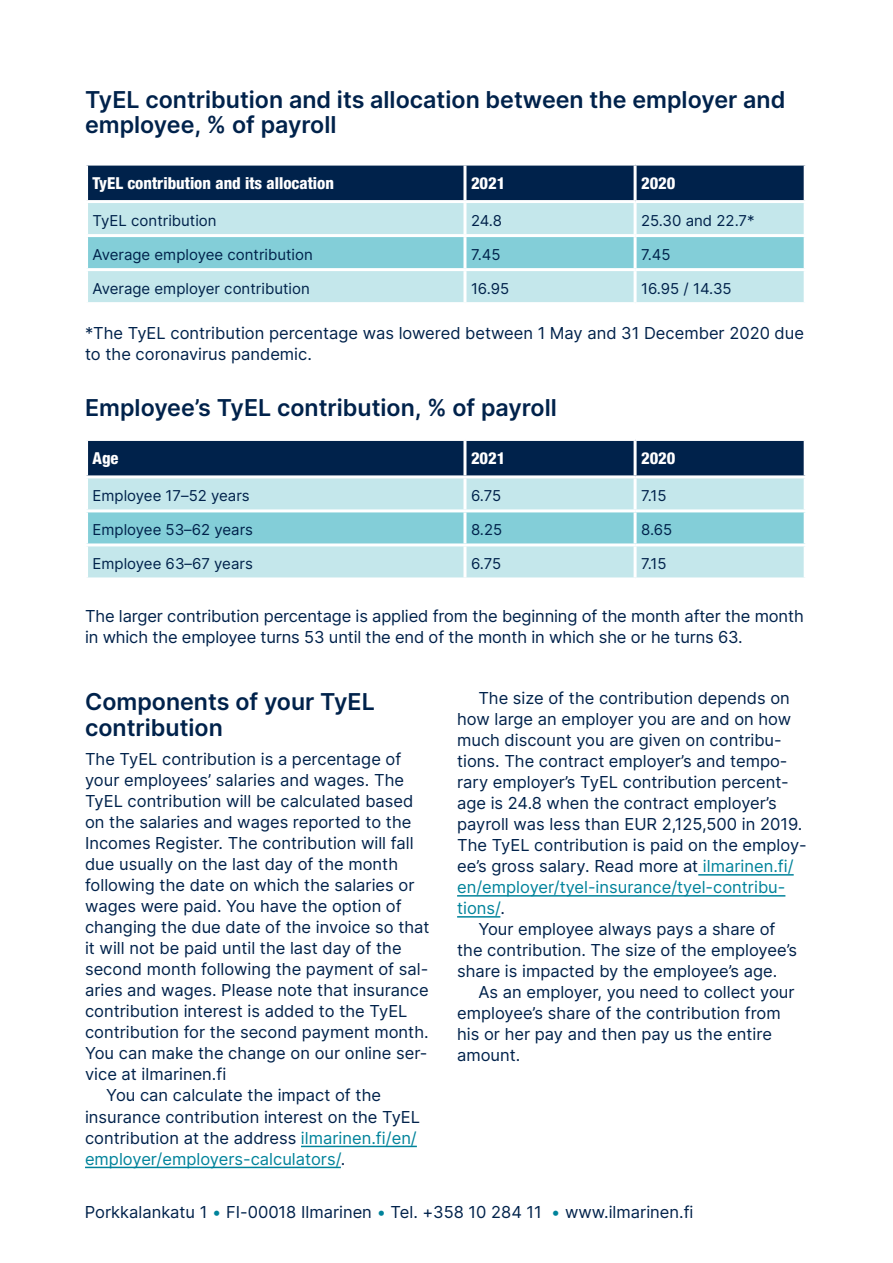
<style>
.page{position:relative;width:893px;height:1263px;background:#fff}
.page>*{position:absolute;margin:0;border:0;box-sizing:border-box;transform-origin:0 0}
.Väliotsikko_H2{font:600 23.25px/25.5px "Inter";color:#00224b}
.Leipis{font:16.5px/21px "Inter";color:#00224b}
.Leipis_sis{font:16.5px/21px "Inter";color:#00224b}
.Taulukon_otsikko{font:800 condensed 16.5px "Helvetica Neue LT Std";color:#fff}
.taulukko_leipis{font:15px "Inter";color:#00224b}
.s1{color:#00839b}
</style>
<div class="page">
<svg style="left:88px;top:203px;width:716px;height:99px;background:#aedee4"></svg>
<div style="left:88px;top:166px;width:716px;height:34px;background:#00224b"></div>
<div style="left:88px;top:441px;width:716px;height:34px;background:#00224b"></div>
<div style="left:88px;top:478px;width:716px;height:99px;background:#c4e7eb"></div>
<div style="left:88px;top:512px;width:716px;height:31px;background:#83ced8"></div>
<hr style="left:463px;top:441px;width:3px;height:34px;background:#fff">
<hr style="left:634px;top:441px;width:3px;height:34px;background:#fff">
<hr style="left:463px;top:478px;width:3px;height:31px;background:#fff">
<hr style="left:634px;top:478px;width:3px;height:31px;background:#fff">
<hr style="left:463px;top:512px;width:3px;height:31px;background:#fff">
<hr style="left:634px;top:512px;width:3px;height:31px;background:#fff">
<hr style="left:463px;top:546px;width:3px;height:31px;background:#fff">
<hr style="left:634px;top:546px;width:3px;height:31px;background:#fff">
<hr style="left:85px;top:509px;width:380px;height:3px;background:#fff">
<hr style="left:465px;top:509px;width:170px;height:3px;background:#fff">
<hr style="left:635px;top:509px;width:172px;height:3px;background:#fff">
<hr style="left:85px;top:543px;width:380px;height:3px;background:#fff">
<hr style="left:465px;top:543px;width:170px;height:3px;background:#fff">
<hr style="left:635px;top:543px;width:172px;height:3px;background:#fff">
<hr style="left:301px;top:1146px;width:116px;height:1px;background:#00839b">
<hr style="left:85px;top:1167px;width:256px;height:1px;background:#00839b">
<hr style="left:698px;top:874px;width:96px;height:1px;background:#00839b">
<hr style="left:457px;top:895px;width:328px;height:1px;background:#00839b">
<hr style="left:457px;top:916px;width:43px;height:1px;background:#00839b">
<hr style="left:463px;top:166px;width:3px;height:34px;background:#fff">
<hr style="left:634px;top:166px;width:3px;height:34px;background:#fff">
<hr style="left:463px;top:203px;width:3px;height:31px;background:#fff">
<hr style="left:634px;top:203px;width:3px;height:31px;background:#fff">
<hr style="left:463px;top:237px;width:3px;height:31px;background:#fff">
<hr style="left:634px;top:237px;width:3px;height:31px;background:#fff">
<hr style="left:463px;top:271px;width:3px;height:31px;background:#fff">
<hr style="left:634px;top:271px;width:3px;height:31px;background:#fff">
<hr style="left:85px;top:234px;width:380px;height:3px;background:#fff">
<hr style="left:465px;top:234px;width:170px;height:3px;background:#fff">
<hr style="left:635px;top:234px;width:172px;height:3px;background:#fff">
<hr style="left:85px;top:268px;width:380px;height:3px;background:#fff">
<hr style="left:465px;top:268px;width:170px;height:3px;background:#fff">
<hr style="left:635px;top:268px;width:172px;height:3px;background:#fff">
<h2 class="Väliotsikko_H2" style="left:85px;top:86px;width:702px">TyEL contribution and its allocation between the employer and employee, % of payroll</h2>
<p class="Taulukon_otsikko" style="left:93px;top:173px;width:243px">TyEL contribution and its allocation</p>
<p class="Taulukon_otsikko" style="left:471px;top:173px;width:36px">2021</p>
<p class="Taulukon_otsikko" style="left:641px;top:173px;width:36px">2020</p>
<p class="taulukko_leipis" style="left:93px;top:209px;width:126px">TyEL contribution</p>
<p class="taulukko_leipis" style="left:471px;top:209px;width:32px">24.8</p>
<p class="taulukko_leipis" style="left:641px;top:209px;width:115px">25.30 and 22.7*</p>
<p class="taulukko_leipis" style="left:93px;top:243px;width:222px">Average employee contribution</p>
<p class="taulukko_leipis" style="left:471px;top:243px;width:31px">7.45</p>
<p class="taulukko_leipis" style="left:641px;top:243px;width:31px">7.45</p>
<p class="taulukko_leipis" style="left:93px;top:277px;width:219px">Average employer contribution</p>
<p class="taulukko_leipis" style="left:471px;top:277px;width:40px">16.95</p>
<p class="taulukko_leipis" style="left:641px;top:277px;width:92px">16.95 / 14.35</p>
<p class="Leipis" style="left:85px;top:322px;width:720px">*The TyEL contribution percentage was lowered between 1 May and 31 December 2020 due to the coronavirus pandemic.</p>
<h2 class="Väliotsikko_H2" style="left:85px;top:394px;width:473px">Employee’s TyEL contribution, % of payroll</h2>
<p class="Taulukon_otsikko" style="left:93px;top:448px;width:27px">Age</p>
<p class="Taulukon_otsikko" style="left:471px;top:448px;width:36px">2021</p>
<p class="Taulukon_otsikko" style="left:641px;top:448px;width:36px">2020</p>
<p class="taulukko_leipis" style="left:93px;top:485px;width:159px">Employee 17–52 years</p>
<p class="taulukko_leipis" style="left:471px;top:485px;width:32px">6.75</p>
<p class="taulukko_leipis" style="left:641px;top:485px;width:27px">7.15</p>
<p class="taulukko_leipis" style="left:93px;top:519px;width:162px">Employee 53–62 years</p>
<p class="taulukko_leipis" style="left:471px;top:519px;width:33px">8.25</p>
<p class="taulukko_leipis" style="left:641px;top:519px;width:33px">8.65</p>
<p class="taulukko_leipis" style="left:93px;top:553px;width:162px">Employee 63–67 years</p>
<p class="taulukko_leipis" style="left:471px;top:553px;width:32px">6.75</p>
<p class="taulukko_leipis" style="left:641px;top:553px;width:27px">7.15</p>
<p class="Leipis" style="left:85px;top:605px;width:720px">The larger contribution percentage is applied from the beginning of the month after the month in which the employee turns 53 until the end of the month in which she or he turns 63.</p>
<h2 class="Väliotsikko_H2" style="left:85px;top:689px;width:291px">Components of your TyEL contribution</h2>
<p class="Leipis" style="left:85px;top:748px;width:346px">The TyEL contribution is a percentage of your employees’ salaries and wages. The TyEL contribution will be calculated based on the salaries and wages reported to the Incomes Register. The contribution will fall due usually on the last day of the month following the date on which the salaries or wages were paid. You have the option of changing the due date of the invoice so that it will not be paid until the last day of the second month following the payment of sal&shy;aries and wages. Please note that insurance contribution interest is added to the TyEL contribution for the second payment month.<br>You can make the change on our online ser&shy;vice at ilmarinen.fi</p>
<p class="Leipis_sis" style="left:85px;top:1084px;width:337px;text-indent:21px">You can calculate the impact of the insurance contribution interest on the TyEL contribution at the address <span class="s1">ilmarinen.fi/en/ employer/employers-calculators/</span>.</p>
<p class="Leipis_sis" style="left:457px;top:687px;width:351px;text-indent:21px">The size of the contribution depends on how large an employer you are and on how much discount you are given on contribu&shy;tions. The contract employer’s and tempo&shy;rary employer’s TyEL contribution percent&shy;age is 24.8 when the contract employer’s payroll was less than EUR 2,125,500 in 2019.<br>The TyEL contribution is paid on the employ&shy;ee’s gross salary. Read more at <span class="s1">ilmarinen.fi/ en/employer/tyel-insurance/tyel-contribu&shy;tions/</span>.</p>
<p class="Leipis_sis" style="left:457px;top:918px;width:341px;text-indent:21px">Your employee always pays a share of the contribution. The size of the employee’s share is impacted by the employee’s age.</p>
<p class="Leipis_sis" style="left:457px;top:981px;width:339px;text-indent:21px">As an employer, you need to collect your employee’s share of the contribution from his or her pay and then pay us the entire amount.</p>
<p class="Leipis" style="left:85px;top:1201px;width:610px">Porkkalankatu 1 <span class="s1">•</span> FI-00018 Ilmarinen <span class="s1">•</span> Tel. +358 10 284 11 <span class="s1">•</span> www.ilmarinen.fi</p>
</div>
